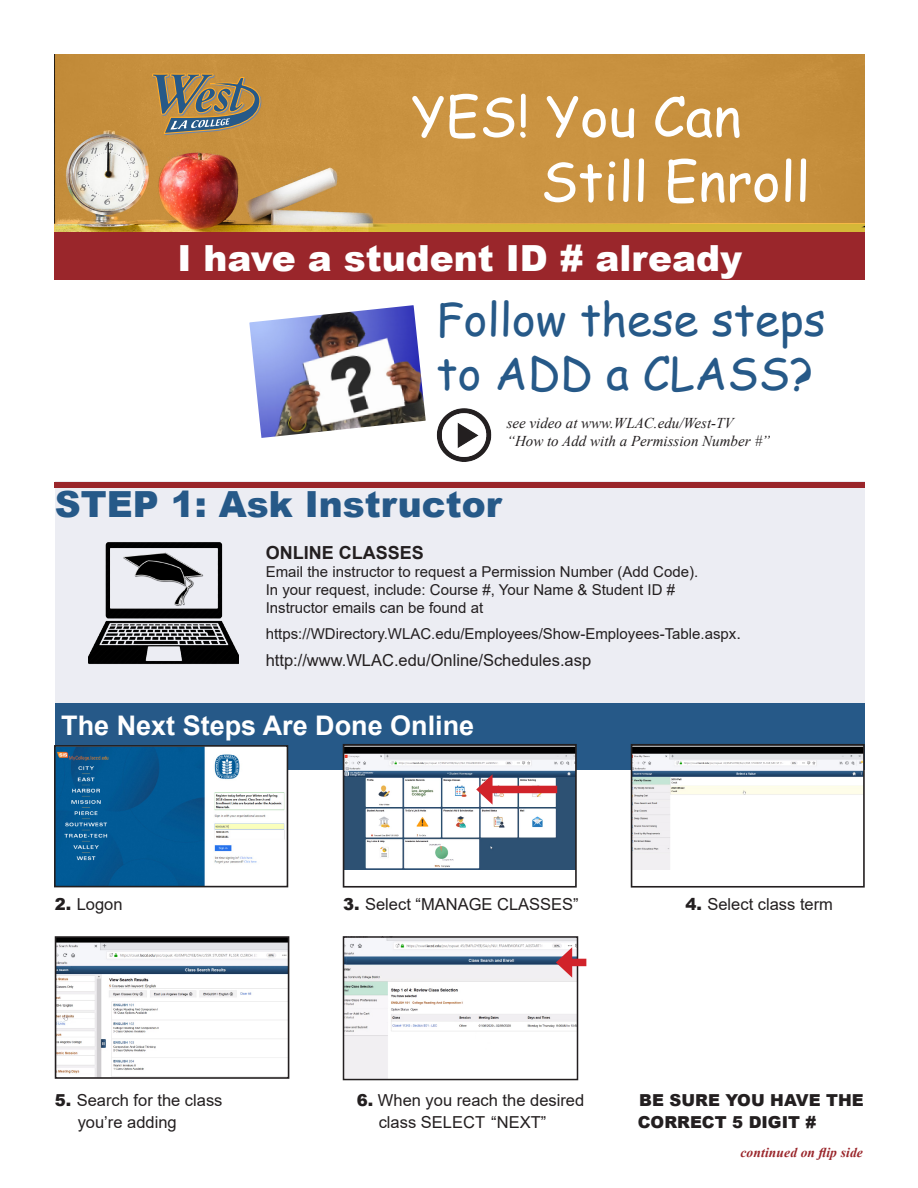
<style>
.page{position:relative;width:918px;height:1188px;background:#fff}
.page>*{position:absolute;margin:0;border:0;box-sizing:border-box;transform-origin:0 0}
.t1{font:54px "Comic Sans MS";color:#fff}
.t2{font:45px "Comic Sans MS";color:#265988}
.t3{font:900 36px "Arial";color:#fff}
.t4{font:900 36px "Arial";color:#265988}
.t5{font:700 27px "Arial";color:#fff}
.t6{font:700 18px "Arial";color:#231f20}
.t7{font:16.5px "Arial";color:#231f20}
.t8{font:900 16.5px "Arial";color:#231f20}
.t9{font:15px "Arial";color:#231f20}
.t10{font:italic 15px "Times New Roman";color:#231f20}
.t11{font:italic 700 13.5px "Times New Roman";letter-spacing:.01em;color:#9a262b}
.s1{font-size:16.5px}
.s2{font-weight:900}
</style>
<div class="page">
<img style="left:346px;top:939px;width:229px;height:138px">
<div style="left:343px;top:936px;width:235px;height:144px;border:2px solid #231f20"></div>
<div style="left:55px;top:481px;width:810px;height:228px;background:#ecedf3"></div>
<img style="left:55px;top:54px;width:810px;height:177px">
<svg style="left:152px;top:73px;width:109px;height:63px;background:#95845f"></svg>
<svg style="left:249px;top:305px;width:177px;height:133px"></svg>
<img style="left:436px;top:408px;width:56px;height:54px">
<img style="left:58px;top:939px;width:228px;height:137px">
<div style="left:55px;top:936px;width:234px;height:143px;border:2px solid #231f20"></div>
<div style="left:55px;top:703px;width:810px;height:67px;background:#265988"></div>
<img style="left:57px;top:748px;width:228px;height:136px">
<div style="left:54px;top:745px;width:234px;height:142px;border:2px solid #231f20"></div>
<img style="left:346px;top:747px;width:228px;height:123px">
<div style="left:343px;top:744px;width:234px;height:144px;border:2px solid #231f20"></div>
<img style="left:634px;top:747px;width:228px;height:123px">
<div style="left:631px;top:744px;width:234px;height:144px;border:2px solid #231f20"></div>
<img style="left:89px;top:542px;width:150px;height:122px">
<div style="left:486px;top:786px;width:71px;height:7px;background:#d1232a"></div>
<svg style="left:476px;top:774px;width:17px;height:31px"></svg>
<div style="left:566px;top:959px;width:20px;height:7px;background:#d1232a"></div>
<svg style="left:556px;top:947px;width:16px;height:31px"></svg>
<div style="left:54px;top:232px;width:811px;height:47px;background:#9a262b"></div>
<div style="left:55px;top:482px;width:810px;height:5px;background:#9a262b"></div>
<p class="t1" style="left:411px;top:77px;width:331px">YES! You Can</p>
<p class="t1" style="left:541px;top:141px;width:271px">Still Enroll</p>
<p class="t3" style="left:177px;top:232px;width:566px">I have a student ID # already</p>
<p class="t2" style="left:437px;top:287px;width:391px">Follow these steps</p>
<p class="t2" style="left:437px;top:341px;width:378px">to ADD a CLASS?</p>
<p class="t10" style="left:507px;top:412px;width:229px">see video at www.WLAC.edu/West-TV</p>
<p class="t10" style="left:507px;top:430px;width:265px">“How to Add with a Permission Number #”</p>
<p class="t4" style="left:55px;top:478px;width:449px">STEP 1: Ask Instructor</p>
<p class="t6" style="left:266px;top:540px;width:160px">ONLINE CLASSES</p>
<p class="t9" style="left:266px;top:561px;width:434px">Email the instructor to request a Permission Number (Add Code).</p>
<p class="t9" style="left:266px;top:579px;width:411px">In your request, include: Course #, Your Name &amp; Student ID #</p>
<p class="t9" style="left:266px;top:597px;width:219px">Instructor emails can be found at</p>
<p class="t9" style="left:266px;top:624px;width:477px">https://WDirectory.WLAC.edu/Employees/Show-Employees-Table.aspx<span class="s1">.</span></p>
<p class="t7" style="left:266px;top:649px;width:327px">http://www.WLAC.edu/Online/Schedules.asp</p>
<p class="t5" style="left:61px;top:707px;width:415px">The Next Steps Are Done Online</p>
<p class="t7" style="left:55px;top:893px;width:69px"><span class="s2">2.</span> Logon</p>
<p class="t7" style="left:343px;top:893px;width:237px"><span class="s2">3.</span> Select “MANAGE CLASSES”</p>
<p class="t7" style="left:685px;top:893px;width:149px"><span class="s2">4.</span> Select class term</p>
<p class="t7" style="left:55px;top:1089px;width:169px"><span class="s2">5.</span> Search for the class</p>
<p class="t7" style="left:357px;top:1089px;width:229px"><span class="s2">6.</span> When you reach the desired</p>
<p class="t8" style="left:639px;top:1088px;width:226px">BE SURE YOU HAVE THE</p>
<p class="t7" style="left:78px;top:1111px;width:101px">you’re adding</p>
<p class="t7" style="left:379px;top:1111px;width:169px">class SELECT “NEXT”</p>
<p class="t8" style="left:638px;top:1110px;width:180px">CORRECT 5 DIGIT #</p>
<p class="t11" style="left:741px;top:1143px;width:124px">continued on flip side</p>
</div>
